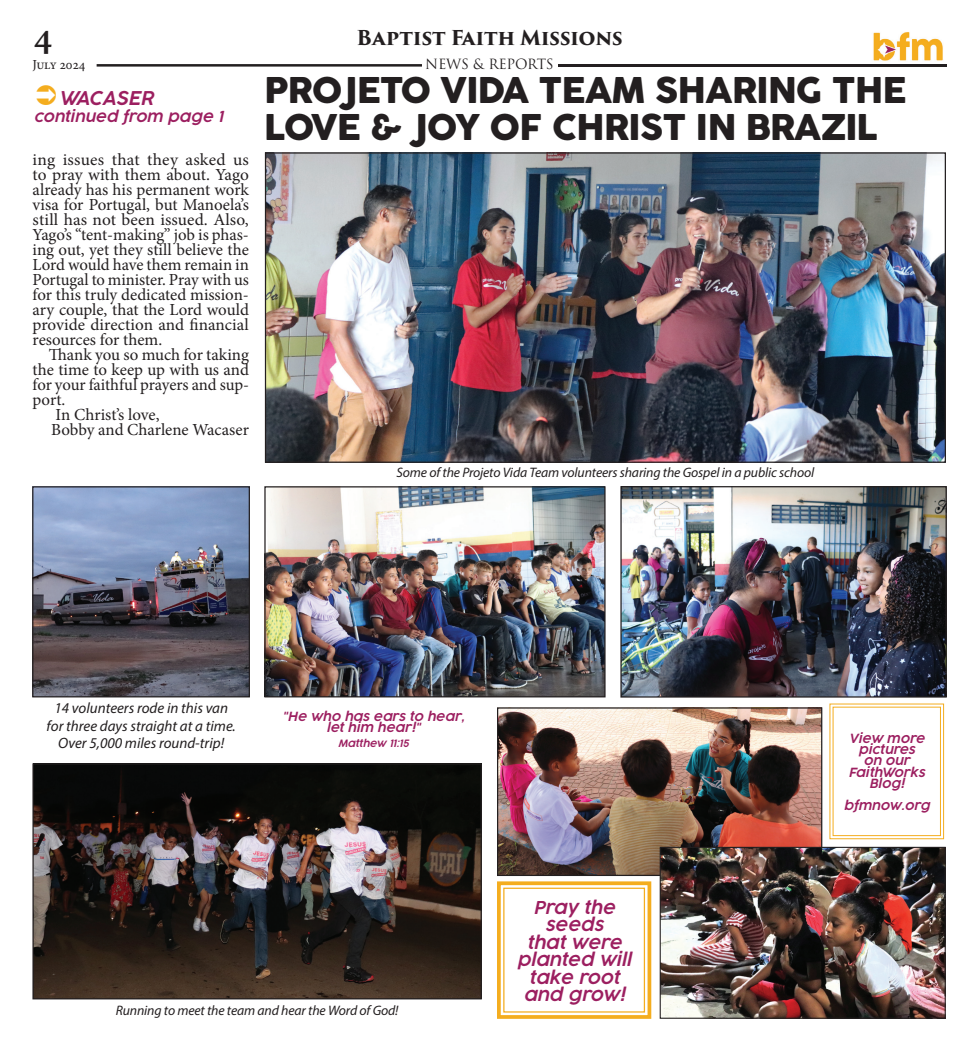
<style>
.page{position:relative;width:979px;height:1047px;background:#fff}
.page>*{position:absolute;margin:0;border:0;box-sizing:border-box;transform-origin:0 0}
.t1{font:600 37.5px "Minion Pro";color:#231f20}
.t2{font:35px/36.2px "Cocogoose Pro";letter-spacing:-.03em;color:#231f20}
.t3{font:700 20px "Trajan Pro 3";letter-spacing:-.015em;color:#231f20}
.t4{font:italic 300 18.75px "Cocogoose Pro";letter-spacing:-.015em;color:#9c1f60}
.t5{font:italic 300 17.5px/17.5px "Cocogoose Pro";color:#9c1f60;text-align:center}
.t6{font:16.88px/15px "Minion Pro";letter-spacing:-.005em;color:#231f20;text-align:justify}
.t7{font:italic 15px/17.5px "Myriad Pro";color:#231f20;text-align:center}
.t8{font:italic 300 15px "Cocogoose Pro";color:#9c1f60}
.t9{font:italic 13.75px "Myriad Pro";letter-spacing:-.01em;color:#231f20}
.t10{font:13.75px "Trajan Pro 3";letter-spacing:-.015em;color:#231f20}
.t11{font:13.75px "Minion Pro";letter-spacing:-.015em;color:#231f20}
.t12{font:italic 300 12.5px/11.2px "Cocogoose Pro";color:#9c1f60;text-align:center}
.t13{font:italic 300 10px "Cocogoose Pro";color:#9c1f60}
</style>
<div class="page">
<hr style="left:558px;top:64px;width:388px;height:3px;background:#231f20">
<hr style="left:97px;top:64px;width:325px;height:3px;background:#231f20">
<img style="left:873px;top:32px;width:70px;height:29px">
<img style="left:267px;top:154px;width:677px;height:307px">
<img style="left:266px;top:488px;width:337px;height:207px">
<div style="left:264px;top:486px;width:341px;height:211px;border:1px solid #231f20"></div>
<img style="left:622px;top:488px;width:323px;height:207px">
<div style="left:620px;top:486px;width:327px;height:211px;border:1px solid #231f20"></div>
<img style="left:34px;top:765px;width:446px;height:232px">
<div style="left:32px;top:763px;width:450px;height:236px;border:1px solid #231f20"></div>
<img style="left:34px;top:488px;width:214px;height:207px">
<div style="left:32px;top:486px;width:218px;height:211px;border:1px solid #231f20"></div>
<img style="left:499px;top:709px;width:321px;height:164px">
<div style="left:497px;top:707px;width:325px;height:168px;border:1px solid #231f20"></div>
<img style="left:662px;top:848px;width:282px;height:168px">
<div style="left:660px;top:846px;width:286px;height:172px;border:1px solid #231f20"></div>
<svg style="left:497px;top:881px;width:155px;height:138px"></svg>
<div style="left:503px;top:887px;width:142px;height:125px;border:1px solid #f4ad1f"></div>
<svg style="left:829px;top:703px;width:115px;height:136px"></svg>
<h1 class="t1" style="left:33px;top:10px;width:21px">4</h1>
<p class="t3" style="left:357px;top:23px;width:267px">Baptist Faith Missions</p>
<p class="t11" style="left:33px;top:55px;width:54px">July 2024</p>
<p class="t10" style="left:425px;top:54px;width:130px">NEWS &amp; REPORTS</p>
<p class="t4" style="left:58px;top:85px;width:96px">WACASER</p>
<p class="t8" style="left:34px;top:107px;width:191px">continued from page 1</p>
<p class="t6" style="left:33px;top:152px;width:218px">ing issues that they asked us to pray with them about. Yago already has his permanent work visa for Portugal, but Manoela’s still has not been issued. Also, Yago’s “tent-making” job is phas&shy;ing out, yet they still believe the Lord would have them remain in Portugal to minister. Pray with us for this truly dedicated mission&shy;ary couple, that the Lord would provide direction and nancial resources for them.</p>
<p class="t6" style="left:67px;top:347px;width:183px">ank you so much for taking</p>
<p class="t6" style="left:33px;top:362px;width:218px">the time to keep up with us and</p>
<p class="t6" style="left:33px;top:377px;width:218px">for your faithful prayers and sup-</p>
<p class="t6" style="left:33px;top:392px;width:34px">port.</p>
<p class="t6" style="left:56px;top:407px;width:105px">In Christ’s love,</p>
<p class="t6" style="left:51px;top:422px;width:199px">Bobby and Charlene Wacaser</p>
<h2 class="t2" style="left:264px;top:73px;width:644px">PROJETO VIDA TEAM SHARING THE<br>LOVE &amp; JOY OF CHRIST IN BRAZIL</h2>
<p class="t9" style="left:396px;top:464px;width:419px">Some of the Projeto Vida Team volunteers sharing the Gospel in a public school</p>
<p class="t7" style="left:47px;top:699px;width:191px">14 volunteers rode in this van for three days straight at a time.<br>Over 5,000 miles round-trip!</p>
<p class="t12" style="left:282px;top:710px;width:184px">"He who has ears to hear, let him hear!"</p>
<p class="t13" style="left:338px;top:736px;width:72px">Matthew 11:15</p>
<p class="t12" style="left:848px;top:732px;width:78px">View more pictures on our<br>FaithWorks<br>Blog!</p>
<p class="t12" style="left:844px;top:800px;width:87px">bfmnow.org</p>
<p class="t9" style="left:116px;top:1001px;width:284px">Running to meet the team and hear the Word of God!</p>
<p class="t5" style="left:517px;top:898px;width:116px">Pray the seeds<br>that were planted will take root and grow!</p>
</div>
